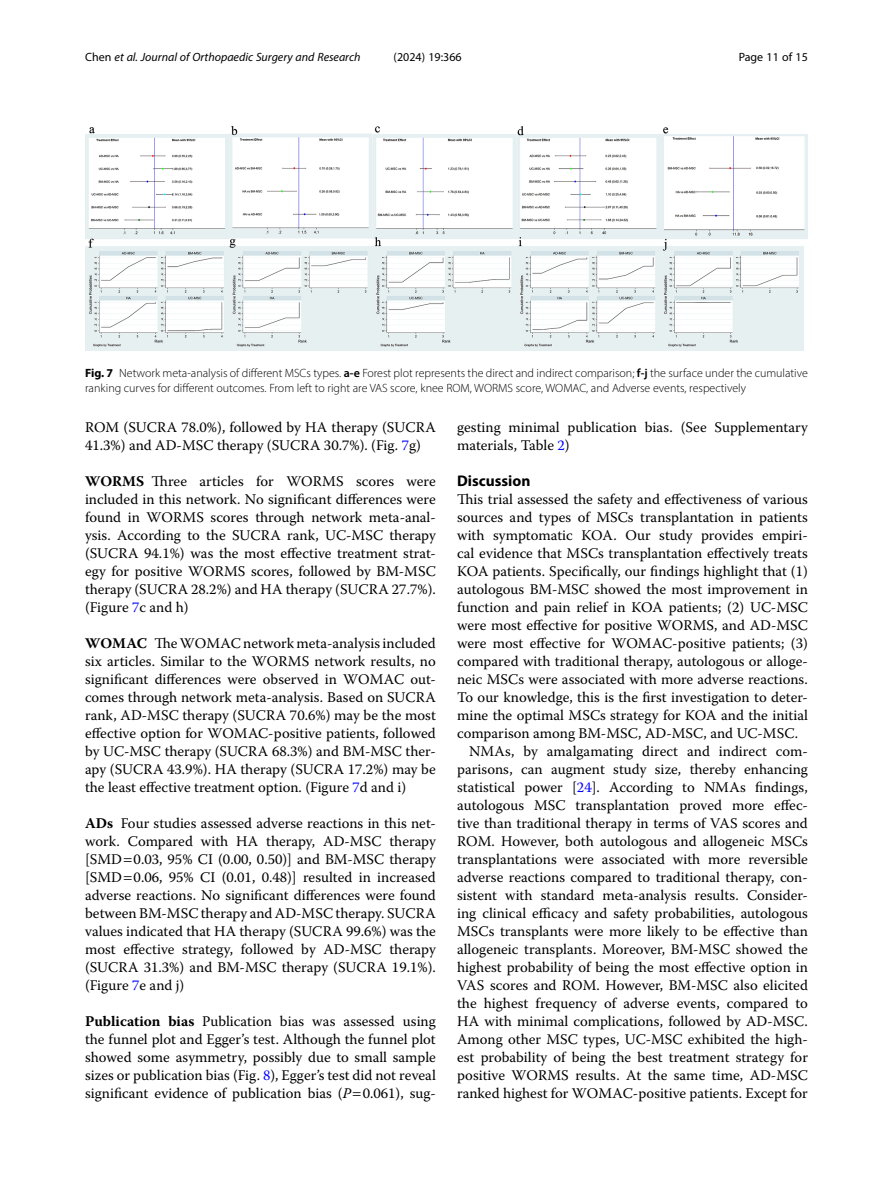
<style>
.page{position:relative;width:893px;height:1191px;background:#fff}
.page>*{position:absolute;margin:0;border:0;box-sizing:border-box;transform-origin:0 0}
.Head_1{font:700 15.45px "Myriad Pro";color:#000}
.Head_4{font:14.7px/18px "Warnock Pro";color:#000;text-align:justify}
.Body_Text_Indent{font:14.7px/18px "Warnock Pro";color:#000;text-align:justify}
.Body_Text{font:14.7px/18px "Warnock Pro";color:#000;text-align:justify}
.Figure_Caption{font:300 12px/15px "Myriad Pro";color:#000}
.t1{font:italic 12px "Myriad Pro";color:#000}
.t2{font:12px "Myriad Pro";color:#000}
.s1{font-style:normal}
.s2{font-weight:700}
.s3{font-weight:600}
.s4{color:#00f}
.s5{font-style:italic}
</style>
<div class="page">
<img style="left:85px;top:126px;width:723px;height:224px">
<p class="t1" style="left:85px;top:50px;width:277px"><span class="s1">Chen</span> et al. Journal of Orthopaedic Surgery and Research</p>
<p class="t2" style="left:394px;top:50px;width:70px">(2024) 19:366</p>
<p class="t2" style="left:739px;top:50px;width:71px">Page 11 of 15</p>
<p class="Figure_Caption" style="left:85px;top:365px;width:724px"><span class="s2">Fig. 7</span> Network meta-analysis of different MSCs types. <span class="s3">a-e</span> Forest plot represents the direct and indirect comparison; <span class="s3">f-j</span> the surface under the cumulative ranking curves for different outcomes. From left to right are VAS score, knee ROM, WORMS score, WOMAC, and Adverse events, respectively</p>
<p class="Head_4" style="left:85px;top:418px;width:352px">ROM (SUCRA 78.0%), followed by HA therapy (SUCRA<br>41.3%) and AD-MSC therapy (SUCRA 30.7%). (Fig. <span class="s4">7</span>g)</p>
<p class="Head_4" style="left:85px;top:472px;width:352px"><span class="s2">WORMS</span> Three articles for WORMS scores were included in this network. No significant differences were found in WORMS scores through network meta-anal&shy;ysis. According to the SUCRA rank, UC-MSC therapy (SUCRA 94.1%) was the most effective treatment strat&shy;egy for positive WORMS scores, followed by BM-MSC therapy (SUCRA 28.2%) and HA therapy (SUCRA 27.7%). (Figure <span class="s4">7</span>c and h)</p>
<p class="Head_4" style="left:85px;top:634px;width:352px"><span class="s2">WOMAC</span> The WOMAC network meta-analysis included six articles. Similar to the WORMS network results, no significant differences were observed in WOMAC out&shy;comes through network meta-analysis. Based on SUCRA rank, AD-MSC therapy (SUCRA 70.6%) may be the most effective option for WOMAC-positive patients, followed by UC-MSC therapy (SUCRA 68.3%) and BM-MSC ther&shy;apy (SUCRA 43.9%). HA therapy (SUCRA 17.2%) may be the least effective treatment option. (Figure <span class="s4">7</span>d and i)</p>
<p class="Head_4" style="left:85px;top:814px;width:352px"><span class="s2">ADs</span> Four studies assessed adverse reactions in this net&shy;work. Compared with HA therapy, AD-MSC therapy [SMD 0.03, 95% CI (0.00, 0.50)] and BM-MSC therapy [SMD 0.06, 95% CI (0.01, 0.48)] resulted in increased adverse reactions. No significant differences were found between BM-MSC therapy and AD-MSC therapy. SUCRA values indicated that HA therapy (SUCRA 99.6%) was the most effective strategy, followed by AD-MSC therapy (SUCRA 31.3%) and BM-MSC therapy (SUCRA 19.1%). (Figure <span class="s4">7</span>e and j)</p>
<p class="Head_4" style="left:85px;top:1012px;width:352px"><span class="s2">Publication bias</span> Publication bias was assessed using the funnel plot and Egger’s test. Although the funnel plot showed some asymmetry, possibly due to small sample sizes or publication bias (Fig. <span class="s4">8</span>), Egger’s test did not reveal significant evidence of publication bias (<span class="s5">P</span> 0.061), sug-</p>
<p class="Head_4" style="left:457px;top:418px;width:352px">gesting minimal publication bias. (See Supplementary materials, Table <span class="s4">2</span>)</p>
<p class="Head_1" style="left:457px;top:471px;width:75px">Discussion</p>
<p class="Body_Text" style="left:457px;top:490px;width:352px">This trial assessed the safety and effectiveness of various sources and types of MSCs transplantation in patients with symptomatic KOA. Our study provides empiri&shy;cal evidence that MSCs transplantation effectively treats KOA patients. Specifically, our findings highlight that (1) autologous BM-MSC showed the most improvement in function and pain relief in KOA patients; (2) UC-MSC were most effective for positive WORMS, and AD-MSC were most effective for WOMAC-positive patients; (3) compared with traditional therapy, autologous or alloge&shy;neic MSCs were associated with more adverse reactions.<br>To our knowledge, this is the first investigation to deter&shy;mine the optimal MSCs strategy for KOA and the initial comparison among BM-MSC, AD-MSC, and UC-MSC.</p>
<p class="Body_Text_Indent" style="left:457px;top:742px;width:352px;text-indent:12px">NMAs, by amalgamating direct and indirect com&shy;parisons, can augment study size, thereby enhancing statistical power [<span class="s4">24</span>]. According to NMAs findings, autologous MSC transplantation proved more effec&shy;tive than traditional therapy in terms of VAS scores and ROM. However, both autologous and allogeneic MSCs transplantations were associated with more reversible adverse reactions compared to traditional therapy, con&shy;sistent with standard meta-analysis results. Consider&shy;ing clinical efficacy and safety probabilities, autologous MSCs transplants were more likely to be effective than allogeneic transplants. Moreover, BM-MSC showed the highest probability of being the most effective option in VAS scores and ROM. However, BM-MSC also elicited the highest frequency of adverse events, compared to HA with minimal complications, followed by AD-MSC.<br>Among other MSC types, UC-MSC exhibited the high&shy;est probability of being the best treatment strategy for positive WORMS results. At the same time, AD-MSC ranked highest for WOMAC-positive patients. Except for</p>
</div>
